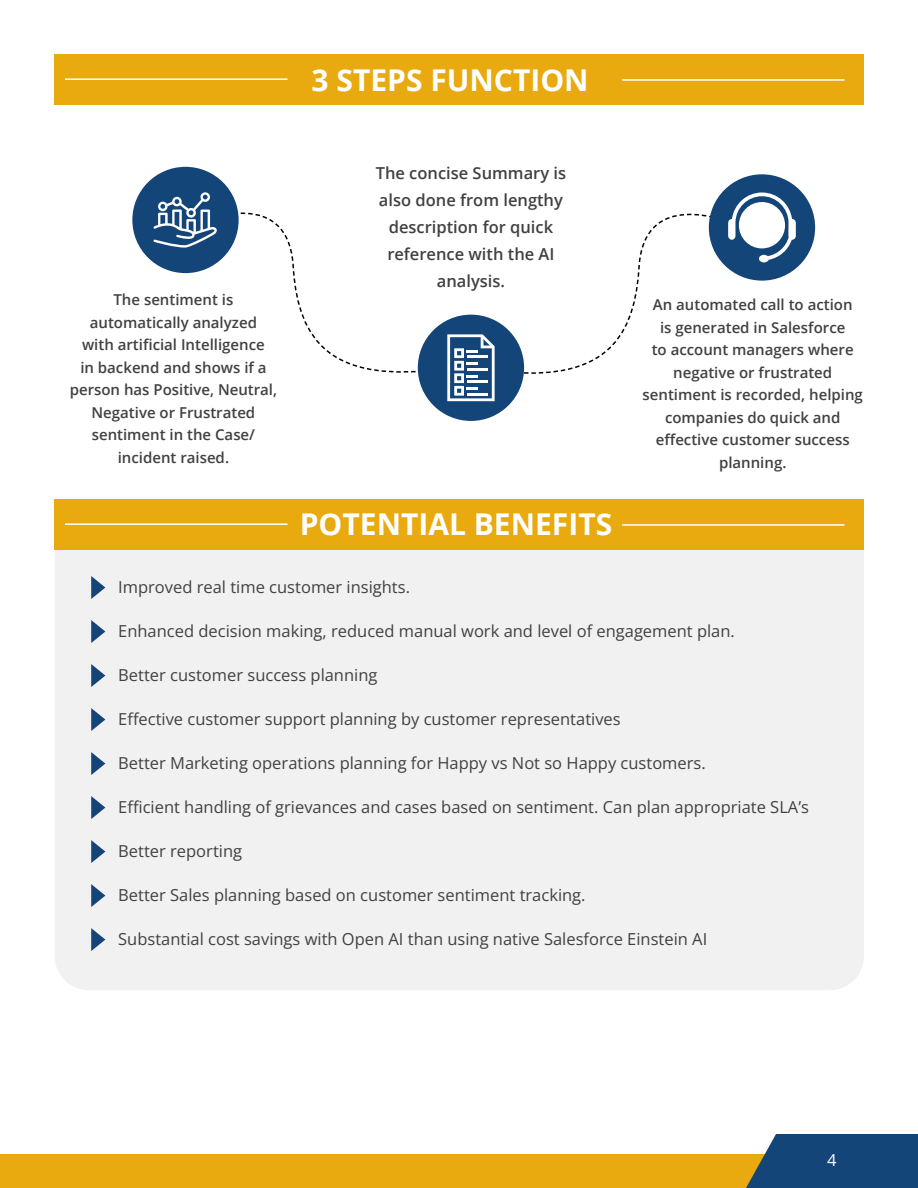
<style>
.page{position:relative;width:918px;height:1188px;background:#fff}
.page>*{position:absolute;margin:0;border:0;box-sizing:border-box;transform-origin:0 0}
.t1{font:700 30px "Open Sans";color:#fff}
.t2{font:16.5px "Open Sans";color:#414042}
.t3{font:600 16.5px/27px "Open Sans";color:#414042;text-align:center}
.t4{font:16.5px "Open Sans";color:#fff}
.t5{font:600 15px/22.5px "Open Sans";color:#414042;text-align:center}
</style>
<div class="page">
<div style="left:55px;top:500px;width:809px;height:490px;background:#f1f1f2;border-radius:34px"></div>
<div style="left:54px;top:54px;width:810px;height:50px;background:#e9aa0f"></div>
<div style="left:54px;top:499px;width:810px;height:50px;background:#e9aa0f"></div>
<hr style="left:65px;top:78px;width:223px;height:2px;background:#fff">
<hr style="left:65px;top:523px;width:223px;height:2px;background:#fff">
<hr style="left:622px;top:79px;width:223px;height:2px;background:#fff">
<hr style="left:622px;top:524px;width:223px;height:2px;background:#fff">
<div style="left:132px;top:167px;width:107px;height:106px;background:#144579;border-radius:50%"></div>
<div style="left:709px;top:174px;width:106px;height:107px;background:#144579;border-radius:50%"></div>
<div style="left:418px;top:315px;width:106px;height:106px;background:#144579;border-radius:50%"></div>
<svg style="left:91px;top:576px;width:14px;height:23px"></svg>
<svg style="left:91px;top:620px;width:14px;height:23px"></svg>
<svg style="left:91px;top:664px;width:14px;height:23px"></svg>
<svg style="left:91px;top:708px;width:14px;height:23px"></svg>
<svg style="left:91px;top:752px;width:14px;height:23px"></svg>
<svg style="left:91px;top:796px;width:14px;height:23px"></svg>
<svg style="left:91px;top:840px;width:14px;height:23px"></svg>
<svg style="left:91px;top:884px;width:14px;height:23px"></svg>
<svg style="left:91px;top:928px;width:14px;height:23px"></svg>
<div style="left:0;top:1154px;width:918px;height:34px;background:#e9aa0f"></div>
<svg style="left:746px;top:1134px;width:172px;height:54px;background:#28527c"></svg>
<svg style="left:153px;top:190px;width:643px;height:211px"></svg>
<h1 class="t1" style="left:312px;top:59px;width:279px">3 STEPS FUNCTION</h1>
<p class="t5" style="left:70px;top:288px;width:209px">The sentiment is automatically analyzed<br>with artificial Intelligence<br>in backend and shows if a person has Positive, Neutral,<br>Negative or Frustrated sentiment in the Case/ incident raised.</p>
<p class="t3" style="left:376px;top:160px;width:192px">The concise Summary is also done from lengthy description for quick reference with the AI analysis.</p>
<h1 class="t1" style="left:300px;top:503px;width:314px">POTENTIAL BENEFITS</h1>
<p class="t5" style="left:643px;top:293px;width:222px">An automated call to action<br>is generated in Salesforce<br>to account managers where negative or frustrated sentiment is recorded, helping companies do quick and effective customer success planning.</p>
<p class="t2" style="left:118px;top:576px;width:293px">Improved real time customer insights.</p>
<p class="t2" style="left:118px;top:620px;width:618px">Enhanced decision making, reduced manual work and level of engagement plan.</p>
<p class="t2" style="left:118px;top:664px;width:261px">Better customer success planning</p>
<p class="t2" style="left:118px;top:708px;width:504px">Effective customer support planning by customer representatives</p>
<p class="t2" style="left:118px;top:752px;width:589px">Better Marketing operations planning for Happy vs Not so Happy customers.</p>
<p class="t2" style="left:118px;top:796px;width:692px">Efficient handling of grievances and cases based on sentiment. Can plan appropriate SLA’s</p>
<p class="t2" style="left:118px;top:840px;width:125px">Better reporting</p>
<p class="t2" style="left:118px;top:884px;width:469px">Better Sales planning based on customer sentiment tracking.</p>
<p class="t2" style="left:118px;top:928px;width:591px">Substantial cost savings with Open AI than using native Salesforce Einstein AI</p>
<p class="t4" style="left:827px;top:1149px;width:11px">4</p>
</div>
